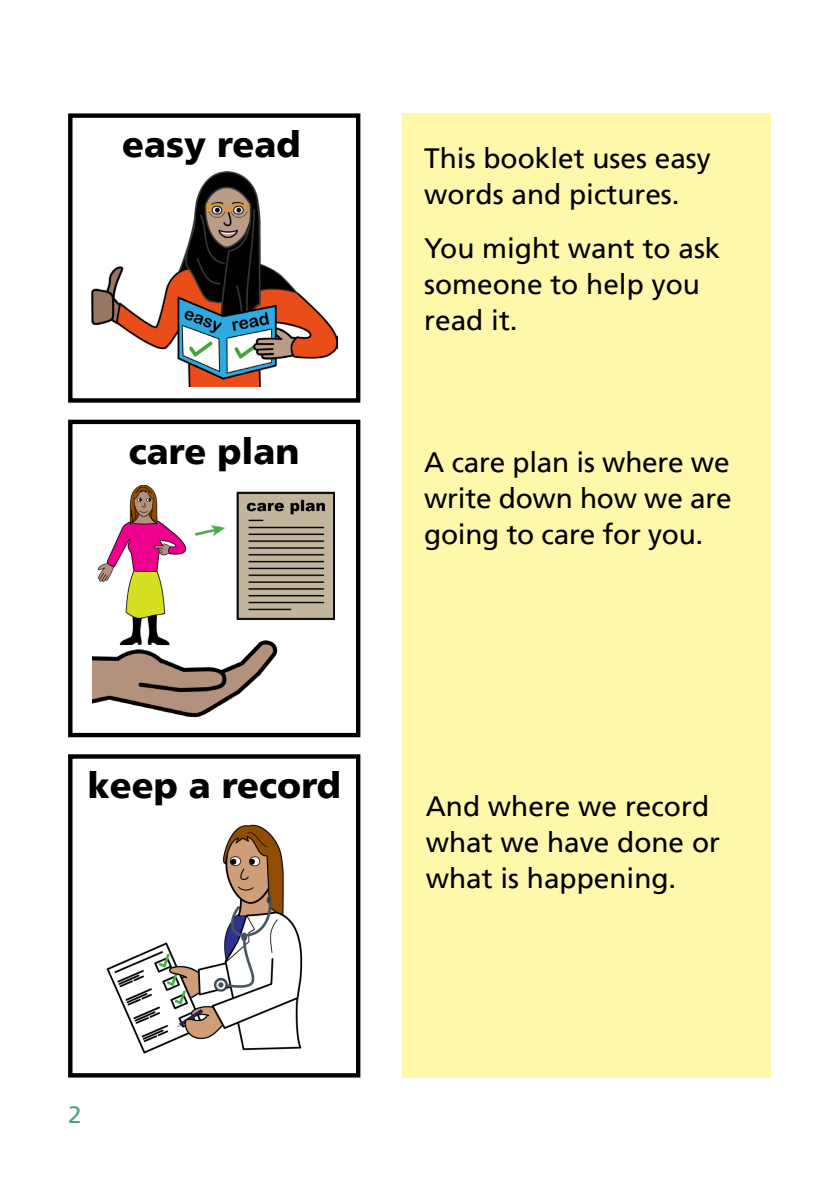
<style>
.page{position:relative;width:840px;height:1191px;background:#fff}
.page>*{position:absolute;margin:0;border:0;box-sizing:border-box;transform-origin:0 0}
.t1{font:900 36px "Frutiger LT";color:#000}
.t2{font:28px/36px "Frutiger LT";color:#000}
.t3{font:24px "Frutiger LT";color:#4ba282}
</style>
<div class="page">
<div style="left:401px;top:113px;width:369px;height:964px;background:#fff8aa"></div>
<div style="left:68px;top:113px;width:292px;height:290px;border:4px solid #000"></div>
<div style="left:68px;top:420px;width:292px;height:317px;border:4px solid #000"></div>
<img style="left:91px;top:171px;width:246px;height:215px">
<div style="left:68px;top:754px;width:292px;height:323px;border:4px solid #000"></div>
<img style="left:92px;top:485px;width:242px;height:232px">
<img style="left:106px;top:824px;width:197px;height:230px">
<p class="t1" style="left:122px;top:123px;width:180px">easy read</p>
<p class="t1" style="left:129px;top:429px;width:172px">care plan</p>
<p class="t2" style="left:424px;top:141px;width:288px">This booklet uses easy words and pictures.</p>
<p class="t2" style="left:424px;top:230px;width:297px">You might want to ask someone to help you read it.</p>
<p class="t2" style="left:424px;top:444px;width:309px;text-align:justify">A care plan is where we write down how we are going to care for you.</p>
<p class="t1" style="left:88px;top:764px;width:254px">keep a record</p>
<p class="t3" style="left:68px;top:1101px;width:15px">2</p>
<p class="t2" style="left:425px;top:788px;width:296px">And where we record what we have done or what is happening.</p>
</div>
